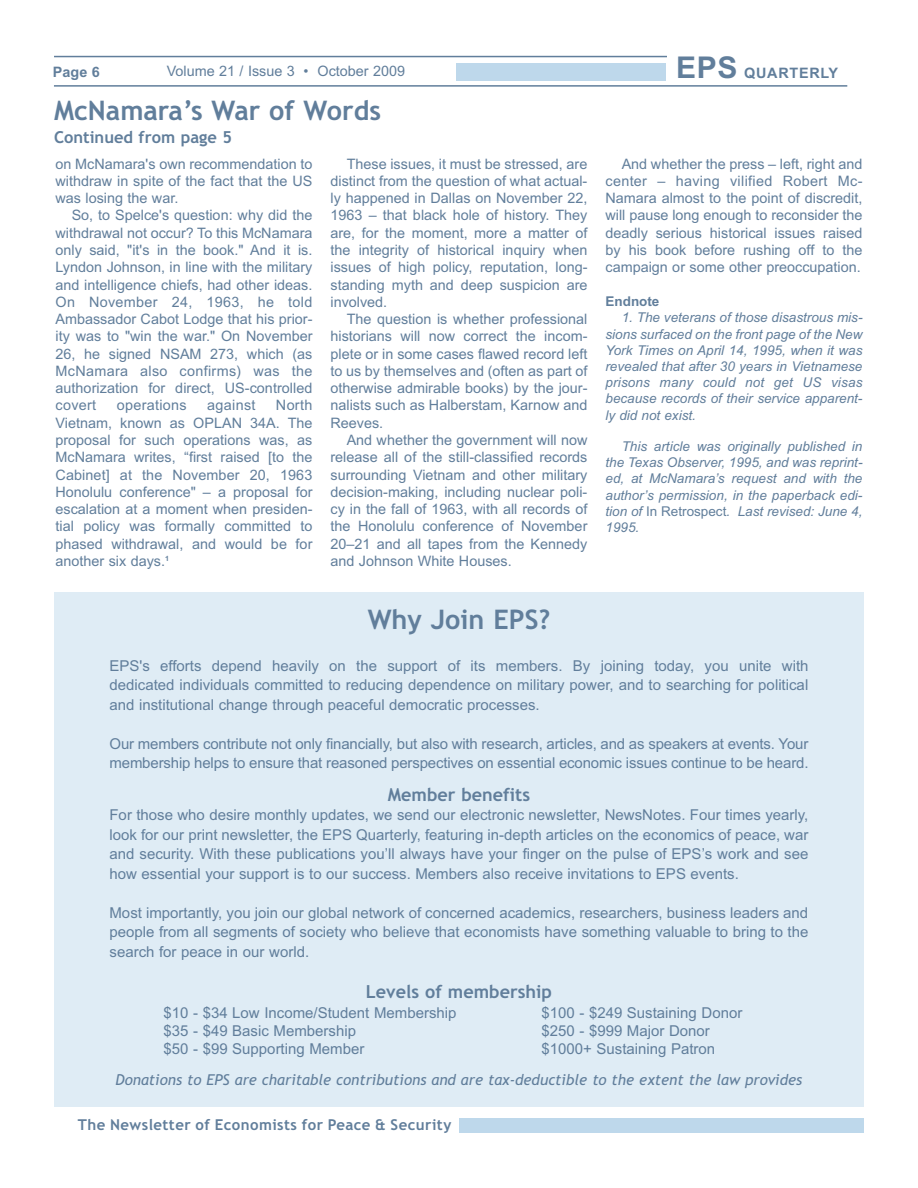
<style>
.page{position:relative;width:918px;height:1188px;background:#fff}
.page>*{position:absolute;margin:0;border:0;box-sizing:border-box;transform-origin:0 0}
.t1{font:700 27px "Trebuchet MS";color:#617e9b}
.t2{font:700 18px "Trebuchet MS";color:#617e9b}
.t3{font:700 16.5px "Trebuchet MS";color:#617e9b}
.t4{font:15px/19.5px "Arial";color:#617e9b;text-align:justify}
.t5{font:italic 15px "Trebuchet MS";color:#617e9b}
.t6{font:700 15px "Trebuchet MS";letter-spacing:.03em;color:#617e9b}
.t7{font:14.4px/17.2px "Arial";color:#617e9b;text-align:justify}
.t8{font:700 14.4px "Arial";letter-spacing:.05em;color:#617e9b}
.t9{font:14.4px "Arial";letter-spacing:.02em;color:#617e9b}
.t10{font:italic 13.5px/16.2px "Arial";color:#617e9b;text-align:justify}
.t11{font:700 13.5px "Arial";color:#617e9b}
.s1{font-size:30px}
.s2{font-style:normal}
</style>
<div class="page">
<div style="left:459px;top:1118px;width:405px;height:14px;background:#bed8eb"></div>
<div style="left:457px;top:63px;width:209px;height:18px;background:#bed8eb"></div>
<hr style="left:54px;top:85px;width:793px;height:2px;background:#617e9b">
<hr style="left:54px;top:56px;width:613px;height:1px;background:#617e9b">
<div style="left:54px;top:593px;width:810px;height:514px;background:#dfecf5"></div>
<p class="t8" style="left:53px;top:67px;width:48px">Page 6</p>
<p class="t7" style="left:167px;top:64px;width:240px">Volume 21 / Issue 3 • October 2009</p>
<p class="t8" style="left:676px;top:67px;width:164px"><span class="s1">EPS</span> QUARTERLY</p>
<h1 class="t1" style="left:54px;top:100px;width:329px">McNamara’s War of Words</h1>
<p class="t3" style="left:54px;top:131px;width:180px">Continued from page 5</p>
<p class="t7" style="left:56px;top:156px;width:258px">on McNamara's own recommendation to withdraw in spite of the fact that the US was losing the war.</p>
<p class="t7" style="left:56px;top:208px;width:259px;text-indent:16px">So, to Spelce's question: why did the withdrawal not occur? To this McNamara only said, "it's in the book." And it is.<br>Lyndon Johnson, in line with the military and intelligence chiefs, had other ideas.<br>On November 24, 1963, he told Ambassador Cabot Lodge that his prior&shy;ity was to "win the war." On November 26, he signed NSAM 273, which (as McNamara also confirms) was the authorization for direct, US-controlled covert</p>
<p class="t7" style="left:56px;top:398px;width:259px;text-indent:220px">North Vietnam, known as OPLAN 34A. The proposal for such operations was, as McNamara writes, “first raised [to the Cabinet] at the November 20, 1963<br>Honolulu conference" – a proposal for escalation at a moment when presiden&shy;tial policy was formally committed to phased withdrawal, and would be for another six days.<sup>1</sup></p>
<p class="t9" style="left:117px;top:400px;width:72px">operations</p>
<p class="t9" style="left:207px;top:400px;width:50px">against</p>
<p class="t7" style="left:330px;top:156px;width:259px;text-indent:16px">These issues, it must be stressed, are distinct from the question of what actual&shy;ly happened in Dallas on November 22, 1963 – that black hole of history. They are, for the moment, more a matter of the integrity of historical inquiry when issues of high policy, reputation, long&shy;standing myth and deep suspicion are involved.</p>
<p class="t7" style="left:330px;top:312px;width:259px;text-indent:16px">The question is whether professional historians will now correct the incom&shy;plete or in some cases flawed record left to us by themselves and (often as part of otherwise admirable books) by the jour&shy;nalists such as Halberstam, Karnow and Reeves.</p>
<p class="t7" style="left:330px;top:433px;width:258px;text-indent:16px">And whether the government will now release all of the still-classified records surrounding Vietnam and other military decision-making, including nuclear poli&shy;cy in the fall of 1963, with all records of the Honolulu conference of November 20–21 and all tapes from the Kennedy and Johnson White Houses.</p>
<p class="t7" style="left:605px;top:156px;width:259px;text-indent:16px">And whether the press – left, right and center – having vilified Robert Mc-Namara almost to the point of discredit, will pause long enough to reconsider the deadly serious historical issues raised by his book before rushing off to the campaign or some other preoccupation.</p>
<p class="t11" style="left:606px;top:296px;width:55px">Endnote</p>
<p class="t10" style="left:606px;top:311px;width:259px;text-indent:16px">1. The veterans of those disastrous mis&shy;sions surfaced on the front page of the New York Times on April 14, 1995, when it was revealed that after 30 years in Vietnamese prisons many could not get US visas because records of their service apparent&shy;ly did not exist.</p>
<p class="t10" style="left:606px;top:440px;width:259px;text-indent:16px">This article was originally published in the Texas Observer, 1995, and was reprint&shy;ed, at McNamara’s request and with the author’s permission, in the paperback edi&shy;tion of <span class="s2">In Retrospect</span>. Last revised: June 4, 1995.</p>
<h1 class="t1" style="left:368px;top:609px;width:184px">Why Join EPS?</h1>
<p class="t4" style="left:110px;top:657px;width:701px">EPS's efforts depend heavily on the support of its members. By joining today, you unite with dedicated individuals committed to reducing dependence on military power, and to searching for political and institutional change through peaceful democratic processes.</p>
<p class="t4" style="left:110px;top:735px;width:701px">Our members contribute not only financially, but also with research, articles, and as speakers at events. Your membership helps to ensure that reasoned perspectives on essential economic issues continue to be heard.</p>
<p class="t2" style="left:388px;top:787px;width:144px">Member benefits</p>
<p class="t4" style="left:110px;top:807px;width:700px">For those who desire monthly updates, we send our electronic newsletter, NewsNotes. Four times yearly, look for our print newsletter, the EPS Quarterly, featuring in-depth articles on the economics of peace, war and security. With these publications you’ll always have your finger on the pulse of EPS’s work and see how essential your support is to our success. Members also receive invitations to EPS events.</p>
<p class="t4" style="left:110px;top:904px;width:700px">Most importantly, you join our global network of concerned academics, researchers, business leaders and people from all segments of society who believe that economists have something valuable to bring to the search for peace in our world.</p>
<p class="t2" style="left:366px;top:984px;width:188px">Levels of membership</p>
<p class="t4" style="left:164px;top:1005px;width:295px">$10 - $34 Low Income/Student Membership</p>
<p class="t4" style="left:541px;top:1005px;width:202px">$100 - $249 Sustaining Donor</p>
<p class="t4" style="left:164px;top:1023px;width:194px">$35 - $49 Basic Membership</p>
<p class="t4" style="left:541px;top:1023px;width:170px">$250 - $999 Major Donor</p>
<p class="t4" style="left:164px;top:1041px;width:202px">$50 - $99 Supporting Member</p>
<p class="t4" style="left:541px;top:1041px;width:175px">$1000+ Sustaining Patron</p>
<p class="t5" style="left:116px;top:1074px;width:688px">Donations to EPS are charitable contributions and are tax-deductible to the extent the law provides</p>
<p class="t6" style="left:78px;top:1119px;width:375px">The Newsletter of Economists for Peace &amp; Security</p>
</div>
